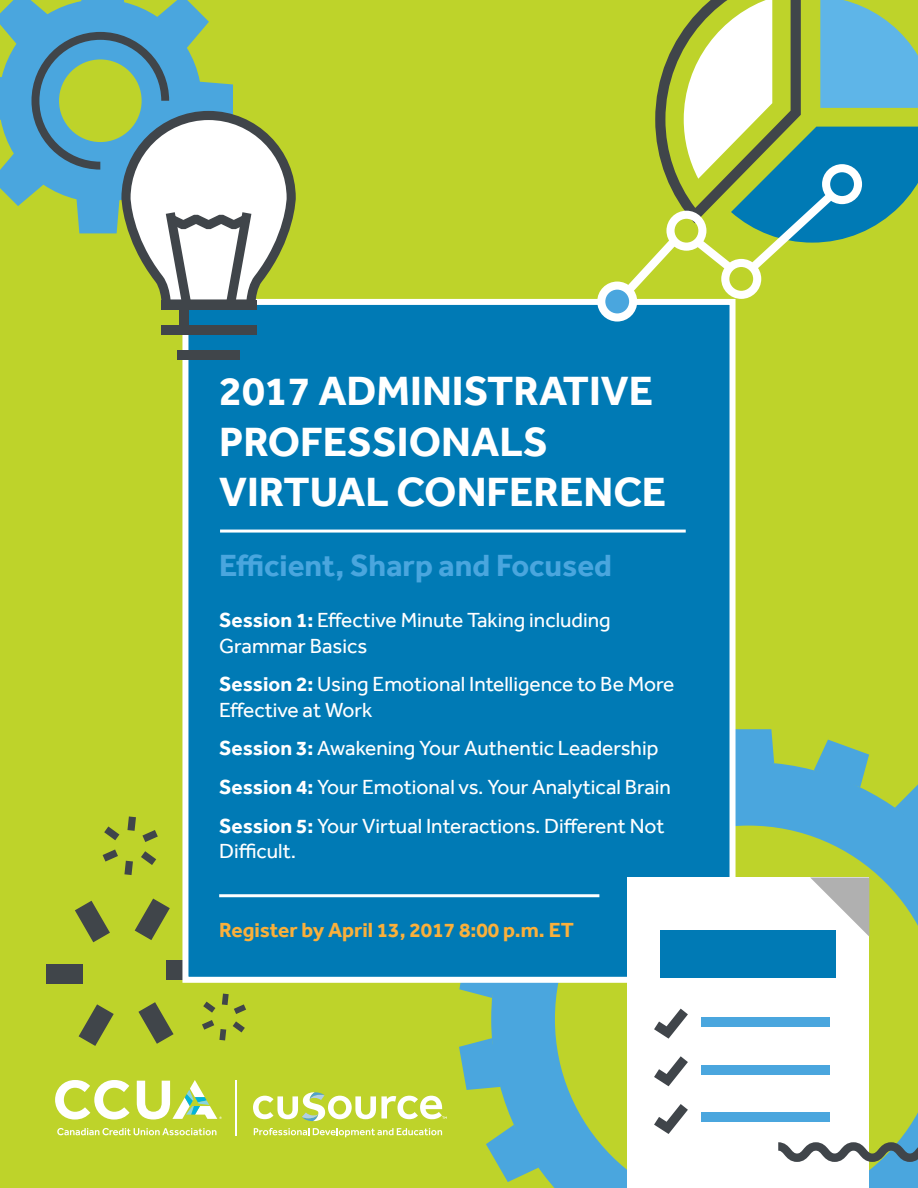
<style>
.page{position:relative;width:918px;height:1188px;background:#bed32a}
.page>*{position:absolute;margin:0;border:0;box-sizing:border-box;transform-origin:0 0}
.t1{font:700 42px/50.4px "Effra";color:#fff}
.t2{font:700 31.5px "Effra";color:#4aa6de}
.t3{font:21px/25.2px "Effra";color:#fff}
.t4{font:700 21px "Effra";color:#fab03b}
.s1{font-weight:700}
</style>
<div class="page">
<div style="left:166px;top:960px;width:36px;height:20px;background:#40454a"></div>
<svg style="left:135px;top:899px;width:35px;height:41px"></svg>
<svg style="left:75px;top:901px;width:35px;height:41px"></svg>
<div style="left:46px;top:965px;width:37px;height:19px;background:#40454a"></div>
<svg style="left:79px;top:1004px;width:35px;height:42px"></svg>
<svg style="left:138px;top:1002px;width:36px;height:42px"></svg>
<svg style="left:0;top:0;width:209px;height:206px;fill:#4aa6de"></svg>
<svg style="left:491px;top:762px;width:427px;height:426px"></svg>
<svg style="left:459px;top:983px;width:42px;height:15px"></svg>
<svg style="left:459px;top:1038px;width:41px;height:52px"></svg>
<svg style="left:486px;top:1125px;width:53px;height:57px"></svg>
<svg style="left:736px;top:729px;width:38px;height:34px"></svg>
<svg style="left:895px;top:784px;width:23px;height:43px"></svg>
<svg style="left:814px;top:740px;width:55px;height:47px"></svg>
<hr style="left:236px;top:1081px;width:1px;height:55px;background:#fff">
<svg style="left:57px;top:1128px;width:159px;height:7px"></svg>
<svg style="left:55px;top:1080px;width:75px;height:40px"></svg>
<svg style="left:253px;top:1092px;width:194px;height:29px"></svg>
<svg style="left:254px;top:1128px;width:188px;height:9px"></svg>
<svg style="left:137px;top:1080px;width:85px;height:39px"></svg>
<div style="left:182px;top:299px;width:554px;height:684px;background:#007ab5;border:6px solid #fff"></div>
<hr style="left:219px;top:894px;width:380px;height:3px;background:#fff">
<svg style="left:32px;top:32px;width:264px;height:277px"></svg>
<div style="left:161px;top:300px;width:95px;height:10px;background:#40454a"></div>
<div style="left:161px;top:326px;width:95px;height:9px;background:#40454a"></div>
<div style="left:177px;top:351px;width:63px;height:9px;background:#40454a"></div>
<div style="left:180px;top:306px;width:9px;height:22px;background:#40454a"></div>
<svg style="left:597px;top:0;width:321px;height:322px"></svg>
<hr style="left:220px;top:530px;width:466px;height:3px;background:#fff">
<div style="left:628px;top:878px;width:241px;height:310px;background:#fff"></div>
<svg style="left:778px;top:1142px;width:140px;height:20px"></svg>
<svg style="left:810px;top:878px;width:59px;height:58px"></svg>
<div style="left:701px;top:1017px;width:128px;height:10px;background:#4aa6de"></div>
<svg style="left:654px;top:1009px;width:34px;height:30px"></svg>
<div style="left:701px;top:1065px;width:128px;height:9px;background:#4aa6de"></div>
<svg style="left:654px;top:1056px;width:34px;height:30px"></svg>
<div style="left:701px;top:1113px;width:128px;height:9px;background:#4aa6de"></div>
<svg style="left:654px;top:1104px;width:34px;height:30px"></svg>
<div style="left:661px;top:931px;width:175px;height:47px;background:#007ab5"></div>
<svg style="left:142px;top:830px;width:16px;height:12px"></svg>
<svg style="left:127px;top:816px;width:9px;height:15px"></svg>
<svg style="left:104px;top:826px;width:15px;height:14px"></svg>
<svg style="left:103px;top:849px;width:15px;height:13px"></svg>
<svg style="left:124px;top:861px;width:9px;height:14px"></svg>
<svg style="left:141px;top:851px;width:15px;height:14px"></svg>
<svg style="left:222px;top:994px;width:24px;height:20px"></svg>
<svg style="left:203px;top:1002px;width:12px;height:11px"></svg>
<svg style="left:202px;top:1020px;width:24px;height:20px"></svg>
<svg style="left:233px;top:1021px;width:12px;height:11px"></svg>
<h1 class="t1" style="left:219px;top:366px;width:449px">2017 ADMINISTRATIVE<br>PROFESSIONALS<br>VIRTUAL CONFERENCE</h1>
<h2 class="t2" style="left:219px;top:547px;width:394px">Efficient, Sharp and Focused</h2>
<p class="t3" style="left:219px;top:608px;width:393px"><span class="s1">Session 1:</span> Effective Minute Taking including<br>Grammar Basics</p>
<p class="t3" style="left:219px;top:672px;width:457px"><span class="s1">Session 2:</span> Using Emotional Intelligence to Be More<br>Effective at Work</p>
<p class="t3" style="left:219px;top:729px;width:453px;line-height:38.7px"><span class="s1">Session 3:</span> Awakening Your Authentic Leadership<br><span class="s1">Session 4:</span> Your Emotional vs. Your Analytical Brain<br><span class="s1">Session 5:</span> Your Virtual Interactions. Different Not</p>
<p class="t3" style="left:219px;top:838px;width:78px">Difficult.</p>
<p class="t4" style="left:219px;top:918px;width:356px">Register by April 13, 2017 8:00 p.m. ET</p>
</div>
